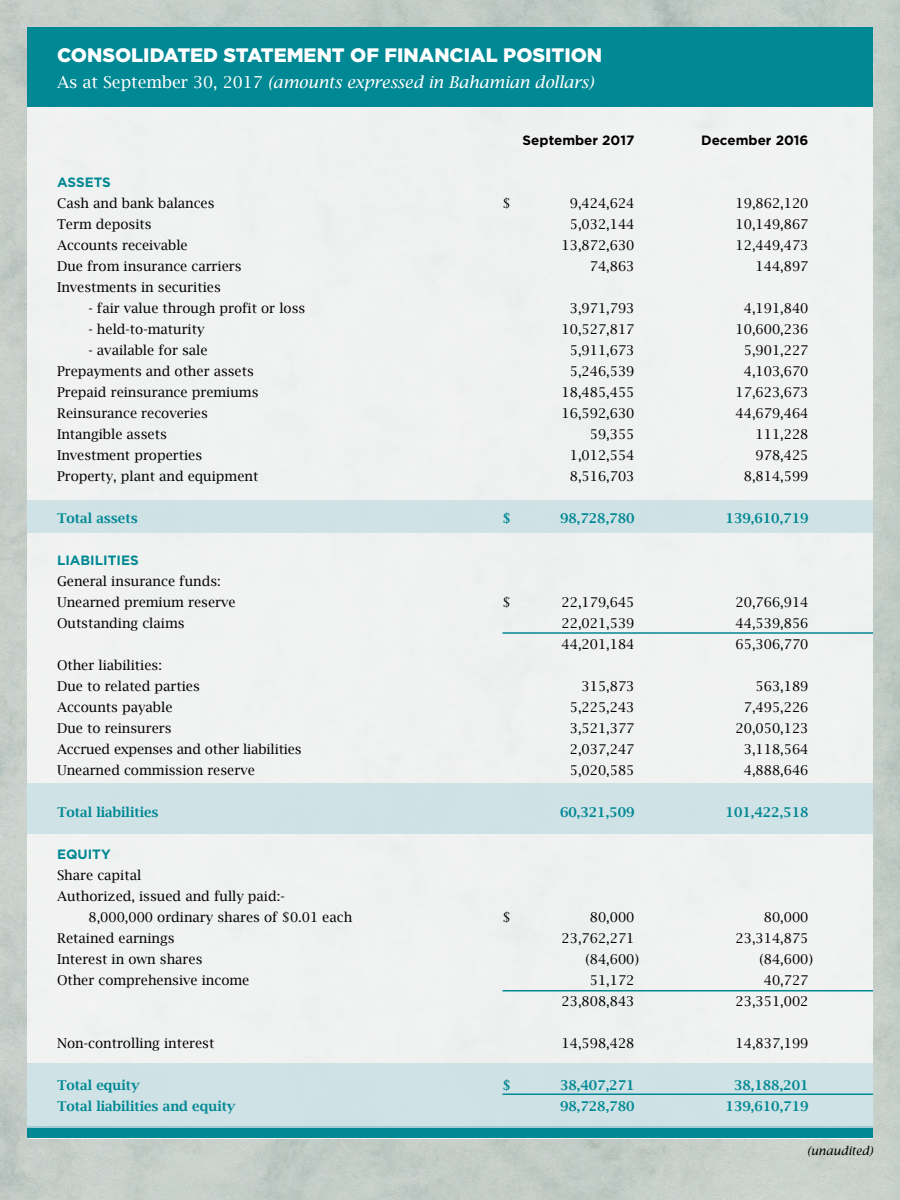
<style>
.page{position:relative;width:900px;height:1200px;background:#fff}
.page>*{position:absolute;margin:0;border:0;box-sizing:border-box;transform-origin:0 0}
.t1{font:900 19.5px "Gotham";color:#fff}
.t2{font:italic 16.5px "Lucida Bright";color:#fff}
.t3{font:13.5px "Lucida Bright";color:#000}
.t4{font:600 13.5px "Lucida Bright";color:#008894}
.t5{font:700 13.5px "Gotham";color:#000}
.t6{font:700 13.5px "Gotham";color:#008894}
.t7{font:italic 12px "Lucida Bright";color:#000}
.s1{font-style:normal}
</style>
<div class="page">
<div style="left:27px;top:54px;width:846px;height:1084px;background:#f0f2f1"></div>
<div style="left:27px;top:27px;width:846px;height:79px;background:#008894"></div>
<div style="left:27px;top:1126px;width:846px;height:12px;background:#008894"></div>
<div style="left:27px;top:500px;width:846px;height:32px;background:#cfe2e5"></div>
<div style="left:27px;top:784px;width:846px;height:50px;background:#cfe2e5"></div>
<div style="left:27px;top:1064px;width:846px;height:64px;background:#cfe2e5"></div>
<hr style="left:502px;top:632px;width:371px;height:2px;background:#008894">
<hr style="left:502px;top:990px;width:371px;height:2px;background:#008894">
<hr style="left:502px;top:1094px;width:371px;height:1px;background:#008894">
<p class="t1" style="left:57px;top:43px;width:547px">CONSOLIDATED STATEMENT OF FINANCIAL POSITION</p>
<p class="t2" style="left:57px;top:72px;width:538px"><span class="s1">As at September 30, 2017</span> (amounts expressed in Bahamian dollars)</p>
<p class="t5" style="left:523px;top:132px;width:113px">September 2017</p>
<p class="t5" style="left:701px;top:132px;width:109px">December 2016</p>
<p class="t6" style="left:57px;top:174px;width:55px">ASSETS</p>
<p class="t3" style="left:57px;top:195px;width:159px">Cash and bank balances</p>
<p class="t3" style="left:502px;top:195px;width:10px">$</p>
<p class="t3" style="left:570px;top:195px;width:66px">9,424,624</p>
<p class="t3" style="left:736px;top:195px;width:74px">19,862,120</p>
<p class="t3" style="left:57px;top:216px;width:96px">Term deposits</p>
<p class="t3" style="left:570px;top:216px;width:66px">5,032,144</p>
<p class="t3" style="left:736px;top:216px;width:74px">10,149,867</p>
<p class="t3" style="left:57px;top:237px;width:132px">Accounts receivable</p>
<p class="t3" style="left:562px;top:237px;width:74px">13,872,630</p>
<p class="t3" style="left:736px;top:237px;width:74px">12,449,473</p>
<p class="t3" style="left:57px;top:258px;width:186px">Due from insurance carriers</p>
<p class="t3" style="left:590px;top:258px;width:46px">74,863</p>
<p class="t3" style="left:756px;top:258px;width:54px">144,897</p>
<p class="t3" style="left:57px;top:279px;width:165px">Investments in securities</p>
<p class="t3" style="left:88px;top:300px;width:218px">- fair value through profit or loss</p>
<p class="t3" style="left:570px;top:300px;width:66px">3,971,793</p>
<p class="t3" style="left:744px;top:300px;width:66px">4,191,840</p>
<p class="t3" style="left:88px;top:321px;width:118px">- held-to-maturity</p>
<p class="t3" style="left:562px;top:321px;width:74px">10,527,817</p>
<p class="t3" style="left:736px;top:321px;width:74px">10,600,236</p>
<p class="t3" style="left:88px;top:342px;width:121px">- available for sale</p>
<p class="t3" style="left:570px;top:342px;width:66px">5,911,673</p>
<p class="t3" style="left:744px;top:342px;width:66px">5,901,227</p>
<p class="t3" style="left:57px;top:363px;width:198px">Prepayments and other assets</p>
<p class="t3" style="left:570px;top:363px;width:66px">5,246,539</p>
<p class="t3" style="left:744px;top:363px;width:66px">4,103,670</p>
<p class="t3" style="left:57px;top:384px;width:203px">Prepaid reinsurance premiums</p>
<p class="t3" style="left:562px;top:384px;width:74px">18,485,455</p>
<p class="t3" style="left:736px;top:384px;width:74px">17,623,673</p>
<p class="t3" style="left:57px;top:405px;width:152px">Reinsurance recoveries</p>
<p class="t3" style="left:562px;top:405px;width:74px">16,592,630</p>
<p class="t3" style="left:736px;top:405px;width:74px">44,679,464</p>
<p class="t3" style="left:57px;top:426px;width:111px">Intangible assets</p>
<p class="t3" style="left:590px;top:426px;width:46px">59,355</p>
<p class="t3" style="left:756px;top:426px;width:54px">111,228</p>
<p class="t3" style="left:57px;top:447px;width:147px">Investment properties</p>
<p class="t3" style="left:570px;top:447px;width:66px">1,012,554</p>
<p class="t3" style="left:756px;top:447px;width:54px">978,425</p>
<p class="t3" style="left:57px;top:468px;width:203px">Property, plant and equipment</p>
<p class="t3" style="left:570px;top:468px;width:66px">8,516,703</p>
<p class="t3" style="left:744px;top:468px;width:66px">8,814,599</p>
<p class="t4" style="left:57px;top:510px;width:82px">Total assets</p>
<p class="t4" style="left:502px;top:510px;width:10px">$</p>
<p class="t4" style="left:560px;top:510px;width:76px">98,728,780</p>
<p class="t4" style="left:726px;top:510px;width:84px">139,610,719</p>
<p class="t6" style="left:57px;top:552px;width:83px">LIABILITIES</p>
<p class="t3" style="left:57px;top:573px;width:165px">General insurance funds:</p>
<p class="t3" style="left:57px;top:594px;width:180px">Unearned premium reserve</p>
<p class="t3" style="left:502px;top:594px;width:10px">$</p>
<p class="t3" style="left:562px;top:594px;width:74px">22,179,645</p>
<p class="t3" style="left:736px;top:594px;width:74px">20,766,914</p>
<p class="t3" style="left:57px;top:615px;width:129px">Outstanding claims</p>
<p class="t3" style="left:562px;top:615px;width:74px">22,021,539</p>
<p class="t3" style="left:736px;top:615px;width:74px">44,539,856</p>
<p class="t3" style="left:562px;top:636px;width:74px">44,201,184</p>
<p class="t3" style="left:736px;top:636px;width:74px">65,306,770</p>
<p class="t3" style="left:57px;top:657px;width:106px">Other liabilities:</p>
<p class="t3" style="left:57px;top:678px;width:144px">Due to related parties</p>
<p class="t3" style="left:582px;top:678px;width:54px">315,873</p>
<p class="t3" style="left:756px;top:678px;width:54px">563,189</p>
<p class="t3" style="left:57px;top:699px;width:117px">Accounts payable</p>
<p class="t3" style="left:570px;top:699px;width:66px">5,225,243</p>
<p class="t3" style="left:744px;top:699px;width:66px">7,495,226</p>
<p class="t3" style="left:57px;top:720px;width:116px">Due to reinsurers</p>
<p class="t3" style="left:570px;top:720px;width:66px">3,521,377</p>
<p class="t3" style="left:736px;top:720px;width:74px">20,050,123</p>
<p class="t3" style="left:57px;top:741px;width:246px">Accrued expenses and other liabilities</p>
<p class="t3" style="left:570px;top:741px;width:66px">2,037,247</p>
<p class="t3" style="left:744px;top:741px;width:66px">3,118,564</p>
<p class="t3" style="left:57px;top:762px;width:199px">Unearned commission reserve</p>
<p class="t3" style="left:570px;top:762px;width:66px">5,020,585</p>
<p class="t3" style="left:744px;top:762px;width:66px">4,888,646</p>
<p class="t4" style="left:57px;top:804px;width:103px">Total liabilities</p>
<p class="t4" style="left:560px;top:804px;width:76px">60,321,509</p>
<p class="t4" style="left:726px;top:804px;width:84px">101,422,518</p>
<p class="t6" style="left:57px;top:846px;width:55px">EQUITY</p>
<p class="t3" style="left:57px;top:867px;width:86px">Share capital</p>
<p class="t3" style="left:57px;top:888px;width:229px">Authorized, issued and fully paid:-</p>
<p class="t3" style="left:88px;top:909px;width:265px">8,000,000 ordinary shares of $0.01 each</p>
<p class="t3" style="left:502px;top:909px;width:10px">$</p>
<p class="t3" style="left:590px;top:909px;width:46px">80,000</p>
<p class="t3" style="left:764px;top:909px;width:46px">80,000</p>
<p class="t3" style="left:57px;top:930px;width:119px">Retained earnings</p>
<p class="t3" style="left:562px;top:930px;width:74px">23,762,271</p>
<p class="t3" style="left:736px;top:930px;width:74px">23,314,875</p>
<p class="t3" style="left:57px;top:951px;width:147px">Interest in own shares</p>
<p class="t3" style="left:586px;top:951px;width:55px">(84,600)</p>
<p class="t3" style="left:760px;top:951px;width:55px">(84,600)</p>
<p class="t3" style="left:57px;top:972px;width:194px">Other comprehensive income</p>
<p class="t3" style="left:590px;top:972px;width:46px">51,172</p>
<p class="t3" style="left:764px;top:972px;width:46px">40,727</p>
<p class="t3" style="left:562px;top:993px;width:74px">23,808,843</p>
<p class="t3" style="left:736px;top:993px;width:74px">23,351,002</p>
<p class="t3" style="left:57px;top:1035px;width:159px">Non-controlling interest</p>
<p class="t3" style="left:562px;top:1035px;width:74px">14,598,428</p>
<p class="t3" style="left:736px;top:1035px;width:74px">14,837,199</p>
<p class="t4" style="left:57px;top:1077px;width:84px">Total equity</p>
<p class="t4" style="left:502px;top:1077px;width:10px">$</p>
<p class="t4" style="left:560px;top:1077px;width:76px">38,407,271</p>
<p class="t4" style="left:734px;top:1077px;width:76px">38,188,201</p>
<p class="t4" style="left:57px;top:1098px;width:180px">Total liabilities and equity</p>
<p class="t4" style="left:560px;top:1098px;width:76px">98,728,780</p>
<p class="t4" style="left:726px;top:1098px;width:84px">139,610,719</p>
<p class="t7" style="left:807px;top:1144px;width:67px">(unaudited)</p>
</div>
